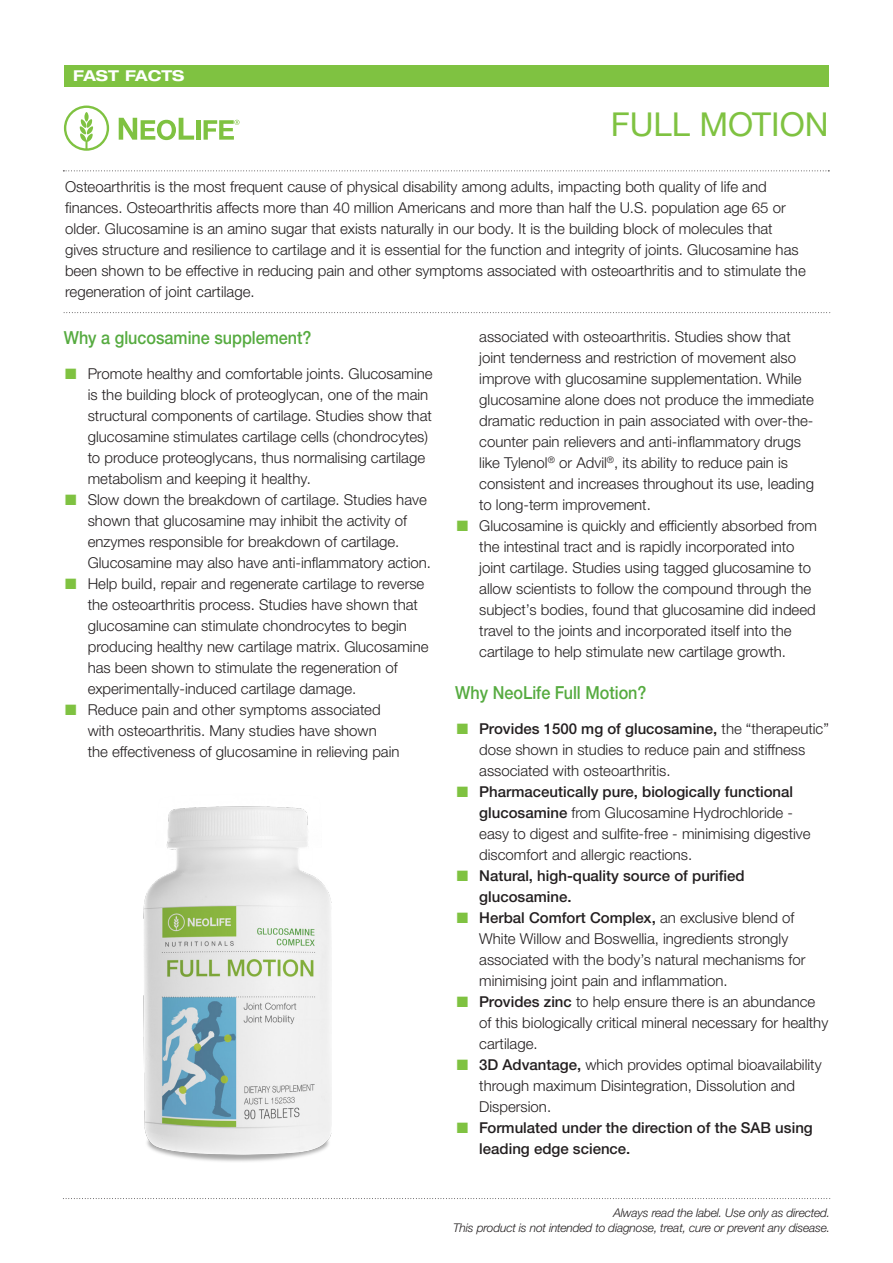
<style>
.page{position:relative;width:893px;height:1263px;background:#fff}
.page>*{position:absolute;margin:0;border:0;box-sizing:border-box;transform-origin:0 0}
.Introductory_Paragra{font:33px "Helvetica Neue LTW1 G";color:#7fc241}
.Introductory_Paragra-2{font:500 18px "Helvetica Neue LTW1 G";color:#56ab40;scale:.9 1}
.t1{font:300 15px/21px "Helvetica Neue LTW1 G";color:#231f20}
.t2{font:500 15px/21px "Helvetica Neue LTW1 G";color:#231f20}
.t3{font:700 expanded 15px "Helvetica Neue LTW1 G";color:#fff}
.Bullet{font:italic 300 12px/15px "Helvetica Neue LTW1 G";letter-spacing:-.015em;color:#231f20;text-align:right}
.s1{color:#7fc241}
.s2{font-weight:500}
</style>
<div class="page">
<div style="left:64px;top:65px;width:765px;height:22px;background:#7fc241"></div>
<svg style="left:63px;top:170px;width:766px;height:1px"></svg>
<svg style="left:63px;top:1198px;width:768px;height:1px"></svg>
<svg style="left:64px;top:312px;width:767px;height:1px"></svg>
<svg style="left:64px;top:106px;width:45px;height:45px"></svg>
<svg style="left:119px;top:118px;width:75px;height:22px"></svg>
<hr style="left:196px;top:120px;width:4px;height:20px;background:#7fc241">
<svg style="left:204px;top:120px;width:36px;height:20px"></svg>
<img style="left:143px;top:806px;width:188px;height:356px">
<p class="t3" style="left:73px;top:66px;width:113px">FAST FACTS</p>
<p class="Introductory_Paragra" style="left:611px;top:104px;width:219px">FULL MOTION</p>
<p class="t1" style="left:65px;top:176px;width:742px">Osteoarthritis is the most frequent cause of physical disability among adults, impacting both quality of life and finances. Osteoarthritis affects more than 40 million Americans and more than half the U.S. population age 65 or older. Glucosamine is an amino sugar that exists naturally in our body. It is the building block of molecules that gives structure and resilience to cartilage and it is essential for the function and integrity of joints. Glucosamine has been shown to be effective in reducing pain and other symptoms associated with osteoarthritis and to stimulate the regeneration of joint cartilage.</p>
<p class="Introductory_Paragra-2" style="left:64px;top:327px;width:277px">Why a glucosamine supplement?</p>
<p class="t1" style="left:88px;top:363px;width:347px;text-indent:-22px"><span class="s1">■</span> Promote healthy and comfortable joints. Glucosamine is the building block of proteoglycan, one of the main structural components of cartilage. Studies show that glucosamine stimulates cartilage cells (chondrocytes) to produce proteoglycans, thus normalising cartilage metabolism and keeping it healthy.</p>
<p class="t1" style="left:88px;top:489px;width:345px;text-indent:-22px"><span class="s1">■</span> Slow down the breakdown of cartilage. Studies have shown that glucosamine may inhibit the activity of enzymes responsible for breakdown of cartilage.<br>Glucosamine may also have anti-inflammatory action.</p>
<p class="t1" style="left:88px;top:573px;width:342px;text-indent:-22px"><span class="s1">■</span> Help build, repair and regenerate cartilage to reverse the osteoarthritis process. Studies have shown that glucosamine can stimulate chondrocytes to begin producing healthy new cartilage matrix. Glucosamine has been shown to stimulate the regeneration of experimentally-induced cartilage damage.</p>
<p class="t1" style="left:88px;top:699px;width:313px;text-indent:-22px"><span class="s1">■</span> Reduce pain and other symptoms associated with osteoarthritis. Many studies have shown the effectiveness of glucosamine in relieving pain</p>
<p class="t1" style="left:479px;top:326px;width:336px">associated with osteoarthritis. Studies show that joint tenderness and restriction of movement also improve with glucosamine supplementation. While glucosamine alone does not produce the immediate dramatic reduction in pain associated with over-the&shy;counter pain relievers and anti-inflammatory drugs like Tylenol<sup>®</sup> or Advil<sup>®</sup>, its ability to reduce pain is consistent and increases throughout its use, leading to long-term improvement.</p>
<p class="t1" style="left:479px;top:515px;width:339px;text-indent:-22px"><span class="s1">■</span> Glucosamine is quickly and efficiently absorbed from the intestinal tract and is rapidly incorporated into joint cartilage. Studies using tagged glucosamine to allow scientists to follow the compound through the subject’s bodies, found that glucosamine did indeed travel to the joints and incorporated itself into the cartilage to help stimulate new cartilage growth.</p>
<p class="Introductory_Paragra-2" style="left:455px;top:681px;width:214px">Why NeoLife Full Motion?</p>
<p class="t1" style="left:479px;top:718px;width:351px;text-indent:-22px"><span class="s1">■</span> <span class="s2">Provides 1500 mg of glucosamine,</span> the “therapeutic” dose shown in studies to reduce pain and stiffness associated with osteoarthritis.</p>
<p class="t1" style="left:479px;top:781px;width:333px;text-indent:-22px"><span class="s1">■</span> <span class="s2">Pharmaceutically pure, biologically functional glucosamine</span> from Glucosamine Hydrochloride - easy to digest and sulfite-free - minimising digestive discomfort and allergic reactions.</p>
<p class="t2" style="left:479px;top:865px;width:267px;text-indent:-22px"><span class="s1">■</span> Natural, high-quality source of purified glucosamine.</p>
<p class="t1" style="left:479px;top:907px;width:328px;text-indent:-22px"><span class="s1">■</span> <span class="s2">Herbal Comfort Complex,</span> an exclusive blend of White Willow and Boswellia, ingredients strongly associated with the body’s natural mechanisms for minimising joint pain and inflammation.</p>
<p class="t1" style="left:479px;top:991px;width:351px;text-indent:-22px"><span class="s1">■</span> <span class="s2">Provides zinc</span> to help ensure there is an abundance of this biologically critical mineral necessary for healthy cartilage.</p>
<p class="t1" style="left:479px;top:1054px;width:344px;text-indent:-22px"><span class="s1">■</span> <span class="s2">3D Advantage,</span> which provides optimal bioavailability through maximum Disintegration, Dissolution and<br>Dispersion.</p>
<p class="t2" style="left:479px;top:1117px;width:335px;text-indent:-22px"><span class="s1">■</span> Formulated under the direction of the SAB using leading edge science.</p>
<p class="Bullet" style="left:453px;top:1205px;width:379px">Always read the label. Use only as directed.<br>This product is not intended to diagnose, treat, cure or prevent any disease.</p>
</div>
